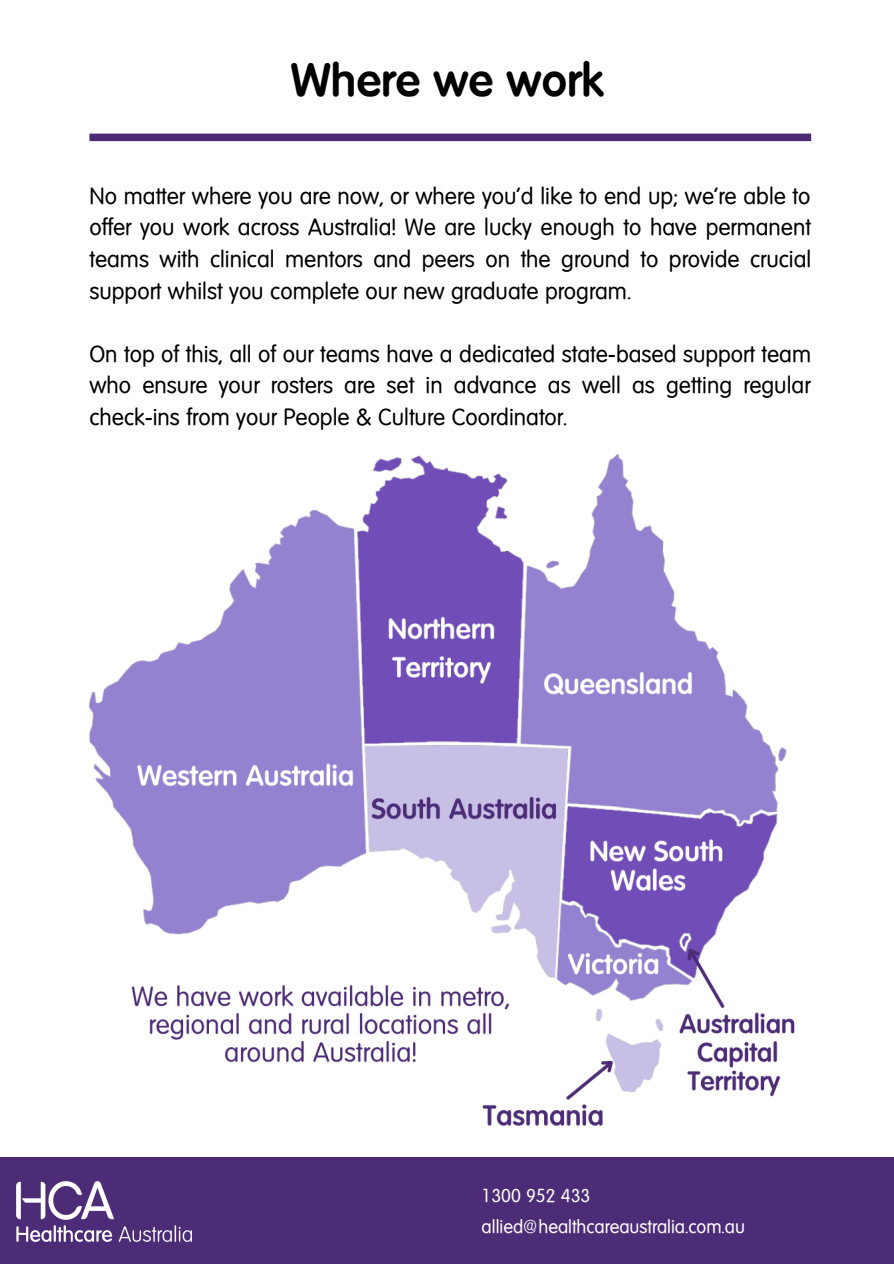
<style>
.page{position:relative;width:894px;height:1264px;background:#fff}
.page>*{position:absolute;margin:0;border:0;box-sizing:border-box;transform-origin:0 0}
.t1{font:600 45px "Volkswagen";color:#000}
.t2{font:22.5px/31.5px "Volkswagen";color:#000;text-align:justify}
.t3{font:18px "Volkswagen";color:#fff}
</style>
<div class="page">
<div style="left:0;top:1157px;width:893px;height:106px;background:#4c2b77"></div>
<img style="left:17px;top:1181px;width:174px;height:60px">
<div style="left:89px;top:134px;width:722px;height:7px;background:#4c2b77"></div>
<img style="left:89px;top:454px;width:706px;height:672px">
<p class="t1" style="left:291px;top:53px;width:314px">Where we work</p>
<p class="t2" style="left:89px;top:180px;width:723px">No matter where you are now, or where you'd like to end up; we're able to offer you work across Australia! We are lucky enough to have permanent teams with clinical mentors and peers on the ground to provide crucial support whilst you complete our new graduate program.</p>
<p class="t2" style="left:89px;top:338px;width:723px">On top of this, all of our teams have a dedicated state-based support team who ensure your rosters are set in advance as well as getting regular check-ins from your People &amp; Culture Coordinator.</p>
<p class="t3" style="left:481px;top:1185px;width:110px">1300 952 433</p>
<p class="t3" style="left:481px;top:1215px;width:265px">allied@healthcareaustralia.com.au</p>
</div>
